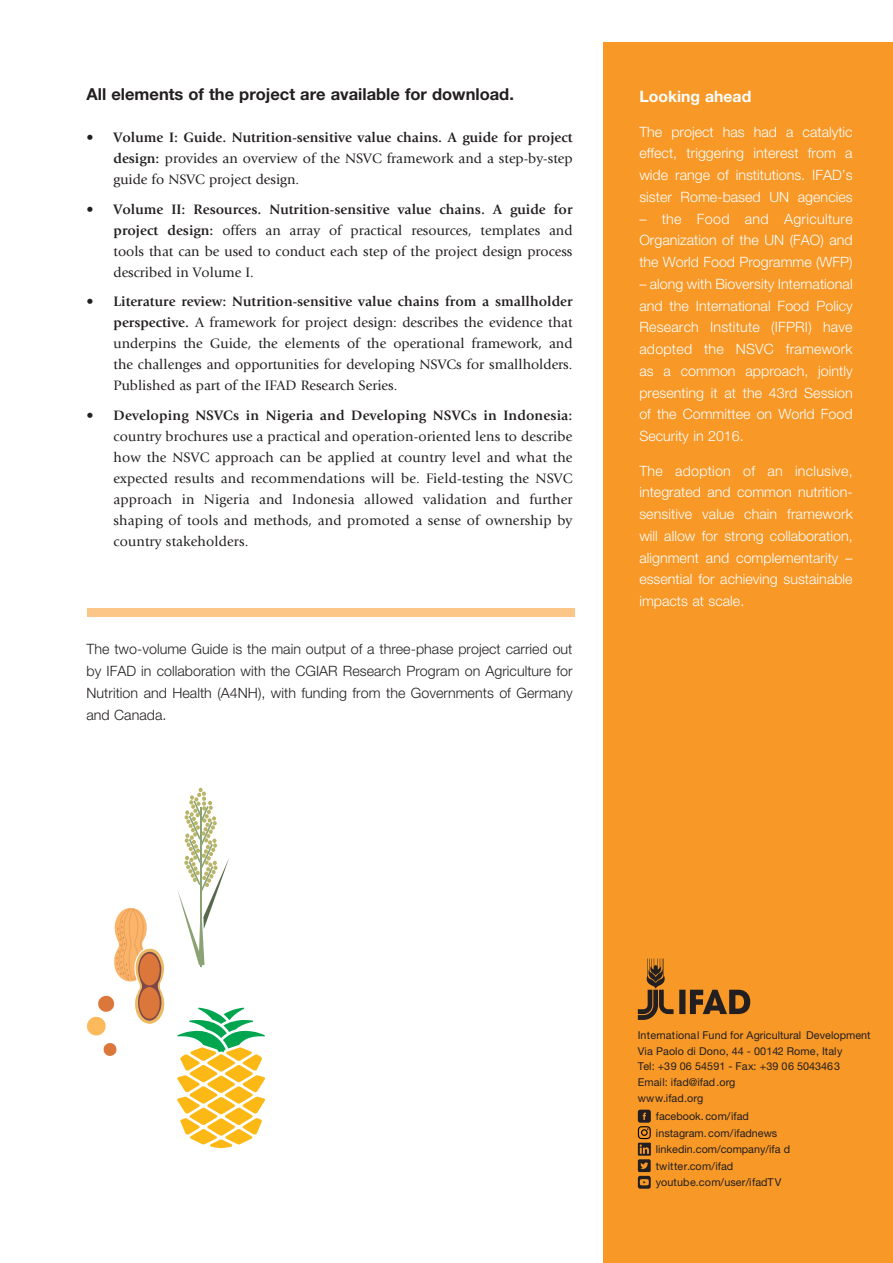
<style>
.page{position:relative;width:893px;height:1263px;background:#fff}
.page>*{position:absolute;margin:0;border:0;box-sizing:border-box;transform-origin:0 0}
.t1{font:700 16.5px "Helvetica Neue LT Std";color:#231f20}
.t2{font:700 15.75px "Helvetica Neue LT Std";color:#fff}
.t3{font:14.25px/21px "Giovanni Std";color:#231f20;text-align:justify}
.t4{font:300 14.25px/21.8px "Helvetica Neue LT Std";color:#fff;text-align:justify}
.t5{font:300 14.25px/21.8px "Helvetica Neue LT Std";color:#231f20;text-align:justify}
.t6{font:700 14.25px "Giovanni Std";letter-spacing:.01em;color:#231f20}
.t7{font:10.8px/15.8px "Helvetica Neue LT Std";color:#231f20}
.s1{font-weight:700}
</style>
<div class="page">
<div style="left:604px;top:43px;width:289px;height:1220px;background:#f79827"></div>
<svg style="left:679px;top:990px;width:71px;height:24px"></svg>
<svg style="left:638px;top:958px;width:35px;height:62px"></svg>
<svg style="left:638px;top:1110px;width:13px;height:79px"></svg>
<div style="left:87px;top:609px;width:488px;height:8px;background:#fdc689"></div>
<svg style="left:87px;top:908px;width:78px;height:148px"></svg>
<hr style="left:200px;top:807px;width:1px;height:159px;background:#8aa274">
<svg style="left:177px;top:787px;width:52px;height:178px"></svg>
<svg style="left:177px;top:1008px;width:88px;height:140px"></svg>
<p class="t1" style="left:87px;top:84px;width:429px">All elements of the project are available for download.</p>
<p class="t3" style="left:114px;top:127px;width:461px;text-indent:-27px"><span class="s1">• Volume I: Guide. Nutrition-sensitive value chains. A guide for project design:</span> provides an overview of the NSVC framework and a step-by-step guide fo NSVC project design.</p>
<p class="t3" style="left:114px;top:199px;width:461px;text-indent:-27px"><span class="s1">• Volume II: Resources. Nutrition-sensitive value chains. A guide for project design:</span> offers an array of practical resources, templates and tools that can be used to conduct each step of the project design process described in Volume I.</p>
<p class="t3" style="left:114px;top:291px;width:460px;text-indent:-27px"><span class="s1">• Literature review: Nutrition-sensitive value chains from a smallholder perspective.</span> A framework for project design: describes the evidence that underpins the Guide, the elements of the operational framework, and the challenges and opportunities for developing NSVCs for smallholders.<br>Published as part of the IFAD Research Series.</p>
<p class="t6" style="left:87px;top:407px;width:487px">• Developing NSVCs in Nigeria and Developing NSVCs in Indonesia:</p>
<p class="t3" style="left:114px;top:426px;width:460px">country brochures use a practical and operation-oriented lens to describe how the NSVC approach can be applied at country level and what the expected results and recommendations will be. Field-testing the NSVC approach in Nigeria and Indonesia allowed validation and further shaping of tools and methods, and promoted a sense of ownership by country stakeholders.</p>
<p class="t5" style="left:87px;top:638px;width:488px">The two-volume Guide is the main output of a three-phase project carried out by IFAD in collaboration with the CGIAR Research Program on Agriculture for Nutrition and Health (A4NH), with funding from the Governments of Germany and Canada.</p>
<p class="t2" style="left:639px;top:87px;width:113px">Looking ahead</p>
<p class="t4" style="left:639px;top:120px;width:215px">The project has had a catalytic effect, triggering interest from a wide range of institutions. IFAD’s sister Rome-based UN agencies</p>
<p class="t4" style="left:639px;top:207px;width:215px">– the Food and Agriculture Organization of the UN (FAO) and the World Food Programme (WFP)</p>
<p class="t4" style="left:639px;top:273px;width:215px">– along with Bioversity International and the International Food Policy Research Institute (IFPRI) have adopted the NSVC framework as a common approach, jointly presenting it at the 43rd Session of the Committee on World Food Security in 2016.</p>
<p class="t4" style="left:639px;top:459px;width:215px">The adoption of an inclusive, integrated and common nutrition&shy;sensitive value chain framework will allow for strong collaboration, alignment and complementarity – essential for achieving sustainable impacts at scale.</p>
<p class="t7" style="left:638px;top:1027px;width:234px">International Fund for Agricultural Development<br>Via Paolo di Dono, 44 - 00142 Rome, Italy<br>Tel: +39 06 54591 - Fax: +39 06 5043463<br>Email: ifad@ifad.org<br>www.ifad.org</p>
<p class="t7" style="left:656px;top:1108px;width:136px;line-height:16.5px">facebook. com/ifad instagram.com/ifadnews linkedin.com/company/ifa d</p>
<p class="t7" style="left:656px;top:1158px;width:127px;line-height:16.5px">twitter.com/ifad youtube.com/user/ifadTV</p>
</div>
